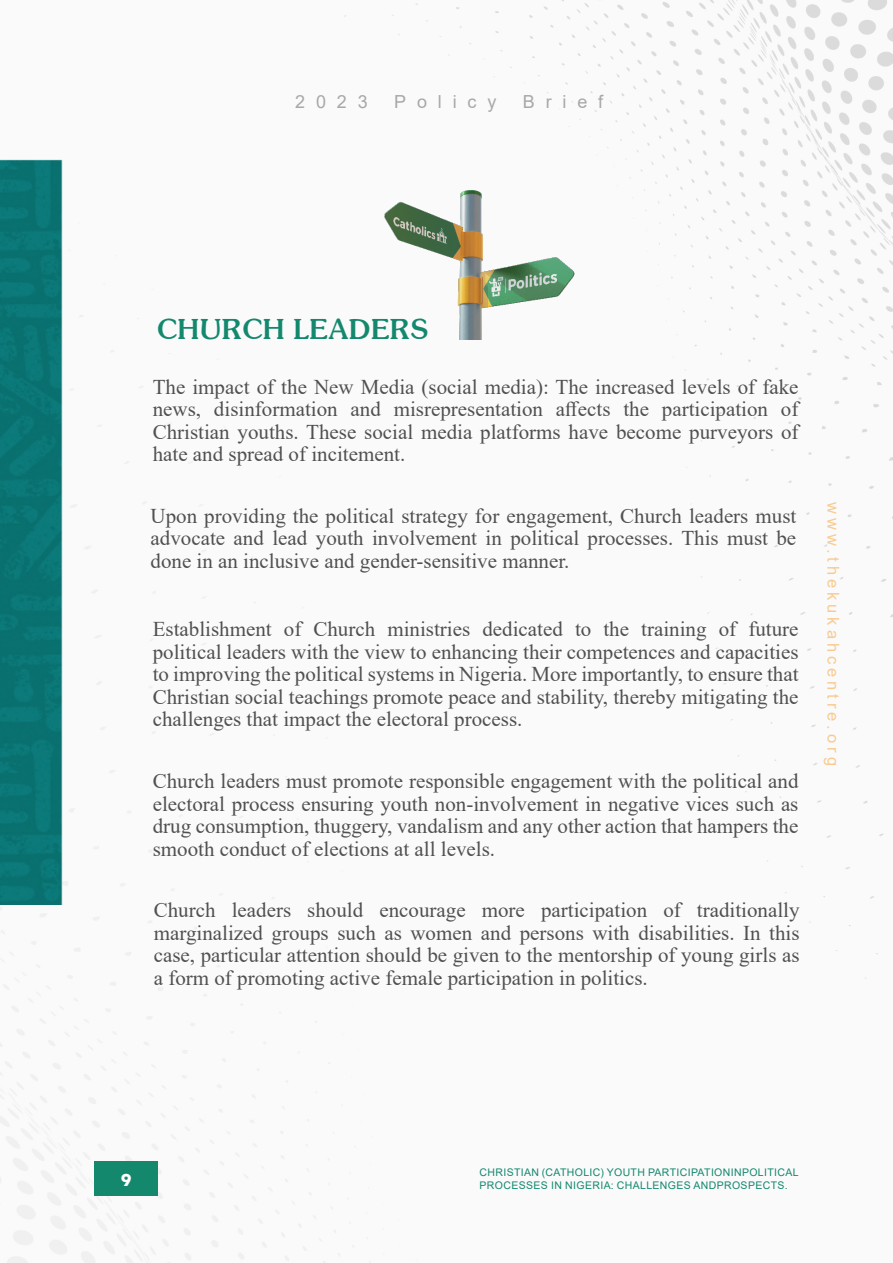
<style>
.page{position:relative;width:893px;height:1263px;background:#fff}
.page>*{position:absolute;margin:0;border:0;box-sizing:border-box;transform-origin:0 0}
.t1{font:700 28.5px "Soutane";color:#13886d}
.t2{font:21px/22.5px "Times New Roman";color:#505050;text-align:justify}
.t3{font:18px "Arial";letter-spacing:.6em;color:#a8a8a8}
.t4{font:18px "Mont Heavy DEMO";color:#fff}
.t5{font:16.5px "Arial";letter-spacing:.24em;color:#f89b23}
.t6{font:10.5px/12.6px "Arial";letter-spacing:.035em;color:#13886d}
</style>
<div class="page">
<img style="left:0;top:0;width:893px;height:1263px">
<div style="left:94px;top:1161px;width:64px;height:35px;background:#13886d"></div>
<div style="left:0;top:152px;width:63px;height:753px;background:#0a7373"></div>
<img style="left:364px;top:160px;width:236px;height:180px">
<p class="t3" style="left:295px;top:89px;width:74px">2023</p>
<p class="t3" style="left:394px;top:89px;width:104px">Policy</p>
<p class="t3" style="left:523px;top:89px;width:82px">Brief</p>
<p class="t1" style="left:157px;top:316px;width:274px">CHURCH LEADERS</p>
<p class="t2" style="left:153px;top:375px;width:647px">The impact of the New Media (social media): The increased levels of fake news, disinformation and misrepresentation affects the participation of Christian youths. These social media platforms have become purveyors of hate and spread of incitement.</p>
<p class="t2" style="left:151px;top:504px;width:647px">Upon providing the political strategy for engagement, Church leaders must advocate and lead youth involvement in political processes. This must be done in an inclusive and gender-sensitive manner.</p>
<p class="t2" style="left:153px;top:617px;width:647px">Establishment of Church ministries dedicated to the training of future political leaders with the view to enhancing their competences and capacities to improving the political systems in Nigeria. More importantly, to ensure that Christian social teachings promote peace and stability, thereby mitigating the challenges that impact the electoral process.</p>
<p class="t2" style="left:153px;top:769px;width:647px">Church leaders must promote responsible engagement with the political and electoral process ensuring youth non-involvement in negative vices such as drug consumption, thuggery, vandalism and any other action that hampers the smooth conduct of elections at all levels.</p>
<p class="t2" style="left:154px;top:898px;width:647px">Church leaders should encourage more participation of traditionally marginalized groups such as women and persons with disabilities. In this case, particular attention should be given to the mentorship of young girls as a form of promoting active female participation in politics.</p>
<p class="t5" style="left:844px;top:502px;width:265px;rotate:90deg">www.thekukahcentre.org</p>
<p class="t4" style="left:121px;top:1169px;width:12px">9</p>
<p class="t6" style="left:480px;top:1166px;width:321px">CHRISTIAN (CATHOLIC) YOUTH PARTICIPATIONINPOLITICAL<br>PROCESSES IN NIGERIA: CHALLENGES ANDPROSPECTS.</p>
</div>
